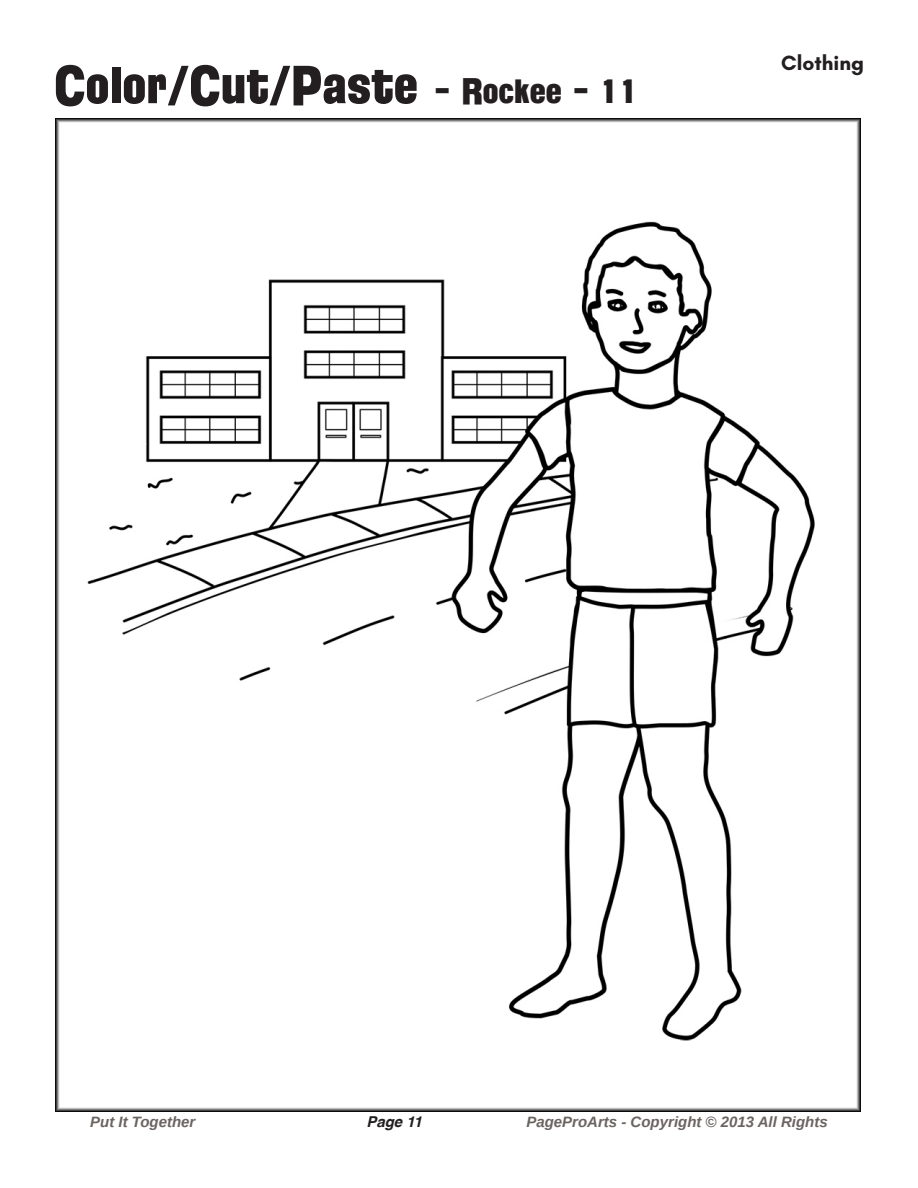
<style>
.page{position:relative;width:918px;height:1188px;background:#fff}
.page>*{position:absolute;margin:0;border:0;box-sizing:border-box;transform-origin:0 0}
.t1{font:54px "Florida Project Phase One";color:#231f20}
.t2{font:700 21px "Glacial Indifference";color:#231f20}
.t3{font:italic 700 15px "Liberation Sans";color:#6b6360}
.t4{font:italic 700 15px "Helvetica";color:#231f20}
.s1{font-size:36px}
</style>
<div class="page">
<img style="left:56px;top:119px;width:805px;height:992px">
<p class="t1" style="left:54px;top:50px;width:586px">Color/Cut/Paste <span class="s1">- Rockee - 11</span></p>
<h2 class="t2" style="left:781px;top:50px;width:84px">Clothing</h2>
<p class="t3" style="left:90px;top:1112px;width:107px">Put It Together</p>
<p class="t4" style="left:366px;top:1109px;width:57px">Page 11</p>
<p class="t3" style="left:526px;top:1112px;width:303px">PageProArts - Copyright © 2013 All Rights</p>
</div>
